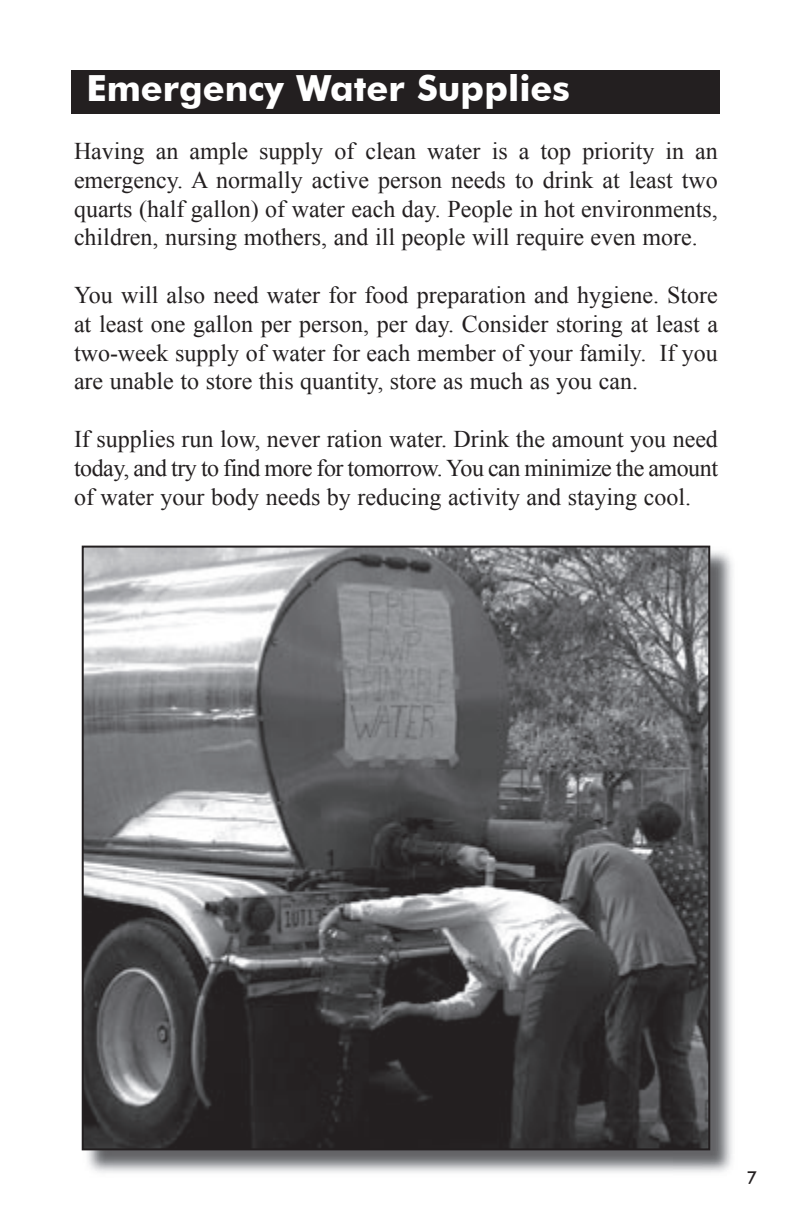
<style>
.page{position:relative;width:792px;height:1224px;background:#fff}
.page>*{position:absolute;margin:0;border:0;box-sizing:border-box;transform-origin:0 0}
.t1{font:700 36px "Futura BT";color:#fff}
.t2{font:24px/28.8px "Times New Roman";color:#231f20;text-align:justify}
.t3{font:500 18px "Futura BT";color:#231f20}
</style>
<div class="page">
<div style="left:72px;top:70px;width:648px;height:44px;background:#231f20"></div>
<img style="left:673px;top:551px;width:60px;height:622px">
<img style="left:83px;top:1150px;width:590px;height:23px">
<svg style="left:82px;top:546px;width:628px;height:604px;background:#656567"></svg>
<h1 class="t1" style="left:86px;top:67px;width:485px">Emergency Water Supplies</h1>
<p class="t2" style="left:74px;top:136px;width:645px">Having an ample supply of clean water is a top priority in an emergency. A normally active person needs to drink at least two quarts (half gallon) of water each day. People in hot environments, children, nursing mothers, and ill people will require even more.</p>
<p class="t2" style="left:74px;top:280px;width:646px">You will also need water for food preparation and hygiene. Store at least one gallon per person, per day. Consider storing at least a two-week supply of water for each member of your family. If you are unable to store this quantity, store as much as you can.</p>
<p class="t2" style="left:74px;top:424px;width:646px">If supplies run low, never ration water. Drink the amount you need today, and try to find more for tomorrow. You can minimize the amount of water your body needs by reducing activity and staying cool.</p>
<p class="t3" style="left:747px;top:1166px;width:12px">7</p>
</div>
